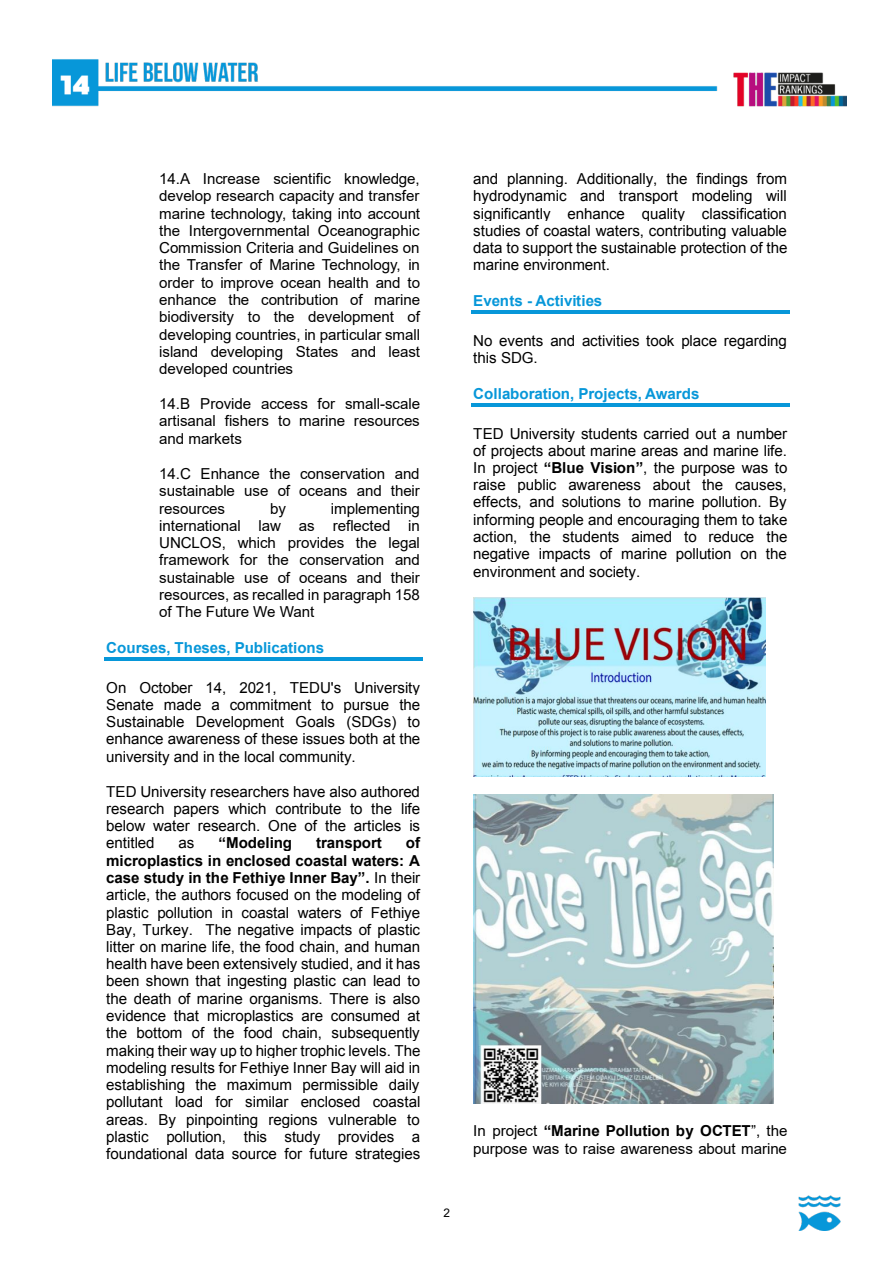
<style>
.page{position:relative;width:893px;height:1263px;background:#fff}
.page>*{position:absolute;margin:0;border:0;box-sizing:border-box;transform-origin:0 0}
.t1{font:15.15px/17.2px "Arial";letter-spacing:-.01em;color:#000;text-align:justify}
.t2{font:700 15.15px "Arial";letter-spacing:-.01em;color:#0797d9}
.t3{font:700 15.15px "Arial";letter-spacing:-.01em;color:#000}
.t4{font:11.85px "Arial";color:#000}
.s1{font-weight:700}
</style>
<div class="page">
<img style="left:798px;top:1195px;width:43px;height:36px">
<img style="left:53px;top:59px;width:793px;height:48px">
<hr style="left:104px;top:657px;width:318px;height:3px;background:#0797d9">
<hr style="left:471px;top:311px;width:318px;height:3px;background:#0797d9">
<hr style="left:471px;top:403px;width:318px;height:4px;background:#0797d9">
<img style="left:473px;top:598px;width:293px;height:178px">
<img style="left:473px;top:794px;width:300px;height:310px">
<p class="t1" style="left:159px;top:170px;width:262px">14.A Increase scientific knowledge, develop research capacity and transfer marine technology, taking into account the Intergovernmental Oceanographic Commission Criteria and Guidelines on the Transfer of Marine Technology, in order to improve ocean health and to enhance the contribution of marine biodiversity to the development of developing countries, in particular small island developing States and least developed countries</p>
<p class="t1" style="left:159px;top:395px;width:262px">14.B Provide access for small-scale artisanal fishers to marine resources and markets</p>
<p class="t1" style="left:159px;top:465px;width:262px">14.C Enhance the conservation and sustainable use of oceans and their resources</p>
<p class="t1" style="left:159px;top:500px;width:262px;text-indent:172px">implementing international law as reflected in UNCLOS, which provides the legal framework for the conservation and sustainable use of oceans and their resources, as recalled in paragraph 158 of The Future We Want</p>
<p class="t2" style="left:106px;top:637px;width:219px">Courses, Theses, Publications</p>
<p class="t1" style="left:106px;top:679px;width:316px">On October 14, 2021, TEDU's University Senate made a commitment to pursue the Sustainable Development Goals (SDGs) to enhance awareness of these issues both at the university and in the local community.</p>
<p class="t1" style="left:106px;top:783px;width:315px">TED University researchers have also authored research papers which contribute to the life below water research. One of the articles is entitled</p>
<p class="t1" style="left:270px;top:500px;width:17px">by</p>
<p class="t1" style="left:106px;top:835px;width:316px;text-indent:299px"><span class="s1">of microplastics in enclosed coastal waters: A case study in the Fethiye Inner Bay”.</span> In their article, the authors focused on the modeling of plastic pollution in coastal waters of Fethiye Bay, Turkey. The negative impacts of plastic litter on marine life, the food chain, and human health have been extensively studied, and it has been shown that ingesting plastic can lead to the death of marine organisms. There is also evidence that microplastics are consumed at the bottom of the food chain, subsequently making their way up to higher trophic levels. The modeling results for Fethiye Inner Bay will aid in establishing the maximum permissible daily pollutant load for similar enclosed coastal areas. By pinpointing regions vulnerable to plastic pollution, this study provides a foundational data source for future strategies</p>
<p class="t1" style="left:179px;top:835px;width:17px">as</p>
<p class="t3" style="left:219px;top:832px;width:75px">“Modeling</p>
<p class="t3" style="left:316px;top:832px;width:67px">transport</p>
<p class="t4" style="left:443px;top:1204px;width:8px">2</p>
<p class="t1" style="left:473px;top:170px;width:316px">and planning. Additionally, the findings from hydrodynamic and transport modeling will significantly enhance quality classification studies of coastal waters, contributing valuable data to support the sustainable protection of the marine environment.</p>
<p class="t2" style="left:473px;top:290px;width:131px">Events - Activities</p>
<p class="t1" style="left:473px;top:332px;width:315px">No events and activities took place regarding this SDG.</p>
<p class="t2" style="left:473px;top:383px;width:228px">Collaboration, Projects, Awards</p>
<p class="t1" style="left:473px;top:425px;width:316px">TED University students carried out a number of projects about marine areas and marine life.<br>In project <span class="s1">“Blue Vision”</span>, the purpose was to raise public awareness about the causes, effects, and solutions to marine pollution. By informing people and encouraging them to take action, the students aimed to reduce the negative impacts of marine pollution on the environment and society.</p>
<p class="t1" style="left:473px;top:1122px;width:316px">In project <span class="s1">“Marine Pollution by OCTET</span>”, the purpose was to raise awareness about marine</p>
</div>
